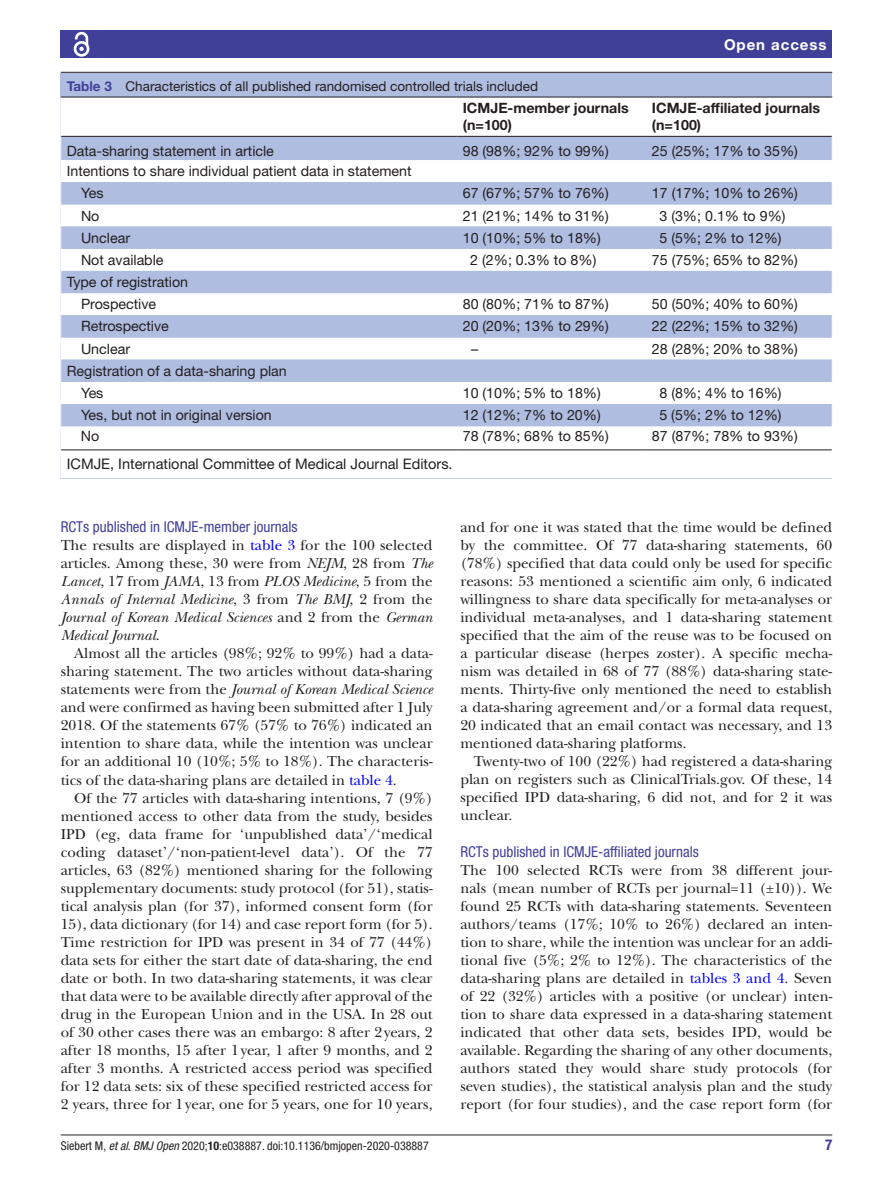
<style>
.page{position:relative;width:893px;height:1191px;background:#fff}
.page>*{position:absolute;margin:0;border:0;box-sizing:border-box;transform-origin:0 0}
.t1{font:15px/18px "New Baskerville";color:#231f20;text-align:justify}
.t2{font:condensed 15px "Helvetica Neue LT Std";color:#414099}
.t3{font:700 15px "Helvetica Neue LT Std";letter-spacing:.065em;color:#fff}
.t4{font:700 condensed 15px "Helvetica Neue LT Std";color:#414099}
.t5{font:14.55px "Helvetica Neue LT Std";color:#231f20}
.t6{font:14.25px/22.2px "Helvetica Neue LT Std";color:#231f20}
.t7{font:700 14.25px/17.1px "Helvetica Neue LT Std";color:#231f20}
.t8{font:13.5px "Helvetica Neue LT Std";color:#231f20}
.t9{font:condensed 12px "Helvetica Neue LT Std";color:#231f20}
.s1{font-weight:700;color:#414099}
.s2{color:#00f}
.s3{font-style:italic}
.s4{font-weight:700}
</style>
<div class="page">
<hr style="left:61px;top:1134px;width:771px;height:1px;background:#231f20">
<div style="left:61px;top:31px;width:771px;height:27px;background:#414099"></div>
<svg style="left:73px;top:31px;width:17px;height:26px"></svg>
<div style="left:61px;top:73px;width:771px;height:405px;background:#afbde1"></div>
<hr style="left:61px;top:72px;width:771px;height:1px;background:#231f20">
<div style="left:61px;top:98px;width:771px;height:380px;background:#fff"></div>
<svg style="left:61px;top:137px;width:771px;height:289px"></svg>
<hr style="left:61px;top:97px;width:396px;height:1px;background:#231f20">
<hr style="left:61px;top:136px;width:396px;height:1px;background:#231f20">
<hr style="left:457px;top:97px;width:189px;height:1px;background:#231f20">
<hr style="left:457px;top:136px;width:189px;height:1px;background:#231f20">
<hr style="left:646px;top:97px;width:186px;height:1px;background:#231f20">
<hr style="left:646px;top:136px;width:186px;height:1px;background:#231f20">
<hr style="left:457px;top:449px;width:189px;height:1px;background:#231f20">
<hr style="left:646px;top:449px;width:186px;height:1px;background:#231f20">
<hr style="left:61px;top:449px;width:396px;height:1px;background:#231f20">
<svg style="left:60px;top:136px;width:1px;height:342px"></svg>
<hr style="left:67px;top:468px;width:765px;height:2px;background:#fff">
<p class="t3" style="left:724px;top:35px;width:104px">Open access</p>
<p class="t8" style="left:67px;top:78px;width:473px"><span class="s1">Table 3</span> Characteristics of all published randomised controlled trials included</p>
<p class="t7" style="left:463px;top:99px;width:167px">ICMJE-member journals (n=100)</p>
<p class="t7" style="left:652px;top:99px;width:170px">ICMJE-affiliated journals (n=100)</p>
<p class="t6" style="left:67px;top:139px;width:209px">Data-sharing statement in article</p>
<p class="t6" style="left:463px;top:139px;width:147px">98 (98%; 92% to 99%)</p>
<p class="t6" style="left:652px;top:139px;width:147px">25 (25%; 17% to 35%)</p>
<p class="t6" style="left:81px;top:160px;width:332px;text-indent:-14px">Intentions to share individual patient data in statement<br>Yes</p>
<p class="t6" style="left:463px;top:182px;width:147px">67 (67%; 57% to 76%)</p>
<p class="t6" style="left:652px;top:182px;width:147px">17 (17%; 10% to 26%)</p>
<p class="t6" style="left:81px;top:204px;width:20px">No</p>
<p class="t6" style="left:463px;top:204px;width:147px">21 (21%; 14% to 31%)</p>
<p class="t6" style="left:659px;top:204px;width:128px">3 (3%; 0.1% to 9%)</p>
<p class="t6" style="left:81px;top:226px;width:51px">Unclear</p>
<p class="t6" style="left:463px;top:226px;width:140px">10 (10%; 5% to 18%)</p>
<p class="t6" style="left:659px;top:226px;width:124px">5 (5%; 2% to 12%)</p>
<p class="t6" style="left:81px;top:248px;width:84px">Not available</p>
<p class="t6" style="left:470px;top:248px;width:128px">2 (2%; 0.3% to 8%)</p>
<p class="t6" style="left:652px;top:248px;width:147px">75 (75%; 65% to 82%)</p>
<p class="t6" style="left:81px;top:271px;width:109px;text-indent:-14px">Type of registration<br>Prospective</p>
<p class="t6" style="left:463px;top:293px;width:147px">80 (80%; 71% to 87%)</p>
<p class="t6" style="left:652px;top:293px;width:147px">50 (50%; 40% to 60%)</p>
<p class="t6" style="left:81px;top:315px;width:89px">Retrospective</p>
<p class="t6" style="left:463px;top:315px;width:147px">20 (20%; 13% to 29%)</p>
<p class="t6" style="left:652px;top:315px;width:147px">22 (22%; 15% to 32%)</p>
<p class="t6" style="left:81px;top:337px;width:51px">Unclear</p>
<p class="t6" style="left:471px;top:337px;width:9px">–</p>
<p class="t6" style="left:652px;top:337px;width:147px">28 (28%; 20% to 38%)</p>
<p class="t6" style="left:81px;top:359px;width:207px;text-indent:-14px">Registration of a data-sharing plan<br>Yes</p>
<p class="t6" style="left:463px;top:382px;width:140px">10 (10%; 5% to 18%)</p>
<p class="t6" style="left:659px;top:382px;width:124px">8 (8%; 4% to 16%)</p>
<p class="t6" style="left:81px;top:404px;width:192px">Yes, but not in original version</p>
<p class="t6" style="left:463px;top:404px;width:140px">12 (12%; 7% to 20%)</p>
<p class="t6" style="left:659px;top:404px;width:124px">5 (5%; 2% to 12%)</p>
<p class="t6" style="left:81px;top:424px;width:20px">No</p>
<p class="t6" style="left:463px;top:424px;width:147px">78 (78%; 68% to 85%)</p>
<p class="t6" style="left:652px;top:424px;width:147px">87 (87%; 78% to 93%)</p>
<p class="t5" style="left:67px;top:455px;width:387px">ICMJE, International Committee of Medical Journal Editors.</p>
<p class="t2" style="left:61px;top:518px;width:238px">RCTs published in ICMJE-member journals</p>
<p class="t1" style="left:61px;top:536px;width:373px">The results are displayed in <span class="s2">table 3</span> for the 100 selected articles. Among these, 30 were from <span class="s3">NEJM</span>, 28 from <span class="s3">The Lancet</span>, 17 from <span class="s3">JAMA</span>, 13 from <span class="s3">PLOS Medicine</span>, 5 from the <span class="s3">Annals of Internal Medicine</span>, 3 from <span class="s3">The BMJ</span>, 2 from the <span class="s3">Journal of Korean Medical Sciences</span> and 2 from the <span class="s3">German Medical Journal</span>.</p>
<p class="t1" style="left:61px;top:644px;width:373px;text-indent:14px">Almost all the articles (98%; 92% to 99%) had a data&shy;sharing statement. The two articles without data-sharing statements were from the <span class="s3">Journal of Korean Medical Science </span>and were confirmed as having been submitted after 1 July 2018. Of the statements 67% (57% to 76%) indicated an intention to share data, while the intention was unclear for an additional 10 (10%; 5% to 18%). The characteris&shy;tics of the data-sharing plans are detailed in <span class="s2">table 4</span>.</p>
<p class="t1" style="left:61px;top:788px;width:373px;text-indent:14px">Of the 77 articles with data-sharing intentions, 7 (9%) mentioned access to other data from the study, besides IPD (eg, data frame for ‘unpublished data’/‘medical coding dataset’/‘non-patient-level data’). Of the 77 articles, 63 (82%) mentioned sharing for the following supplementary documents: study protocol (for 51), statis&shy;tical analysis plan (for 37), informed consent form (for 15), data dictionary (for 14) and case report form (for 5).<br>Time restriction for IPD was present in 34 of 77 (44%) data sets for either the start date of data-sharing, the end date or both. In two data-sharing statements, it was clear that data were to be available directly after approval of the drug in the European Union and in the USA. In 28 out of 30 other cases there was an embargo: 8 after 2years, 2 after 18 months, 15 after 1year, 1 after 9 months, and 2 after 3 months. A restricted access period was specified for 12 data sets: six of these specified restricted access for 2 years, three for 1year, one for 5 years, one for 10 years,</p>
<p class="t1" style="left:460px;top:518px;width:373px">and for one it was stated that the time would be defined by the committee. Of 77 data-sharing statements, 60 (78%) specified that data could only be used for specific reasons: 53 mentioned a scientific aim only, 6 indicated willingness to share data specifically for meta-analyses or individual meta-analyses, and 1 data-sharing statement specified that the aim of the reuse was to be focused on a particular disease (herpes zoster). A specific mecha&shy;nism was detailed in 68 of 77 (88%) data-sharing state&shy;ments. Thirty-five only mentioned the need to establish a data-sharing agreement and/or a formal data request, 20 indicated that an email contact was necessary, and 13 mentioned data-sharing platforms.</p>
<p class="t1" style="left:460px;top:752px;width:373px;text-indent:13px">Twenty-two of 100 (22%) had registered a data-sharing plan on registers such as ClinicalTrials.gov. Of these, 14 specified IPD data-sharing, 6 did not, and for 2 it was unclear.</p>
<p class="t2" style="left:460px;top:843px;width:240px">RCTs published in ICMJE-affiliated journals</p>
<p class="t1" style="left:460px;top:861px;width:373px">The 100 selected RCTs were from 38 different jour&shy;nals (mean number of RCTs per journal=11 (±10)). We found 25 RCTs with data-sharing statements. Seventeen authors/teams (17%; 10% to 26%) declared an inten&shy;tion to share, while the intention was unclear for an addi&shy;tional five (5%; 2% to 12%). The characteristics of the data-sharing plans are detailed in <span class="s2">tables 3 and 4</span>. Seven of 22 (32%) articles with a positive (or unclear) inten&shy;tion to share data expressed in a data-sharing statement indicated that other data sets, besides IPD, would be available. Regarding the sharing of any other documents, authors stated they would share study protocols (for seven studies), the statistical analysis plan and the study report (for four studies), and the case report form (for</p>
<p class="t9" style="left:61px;top:1138px;width:370px">Siebert M, <span class="s3">et al</span>. <span class="s3">BMJ Open</span> 2020;<span class="s4">10</span>:e038887. doi:10.1136/bmjopen-2020-038887</p>
<p class="t4" style="left:825px;top:1135px;width:9px">7</p>
</div>
